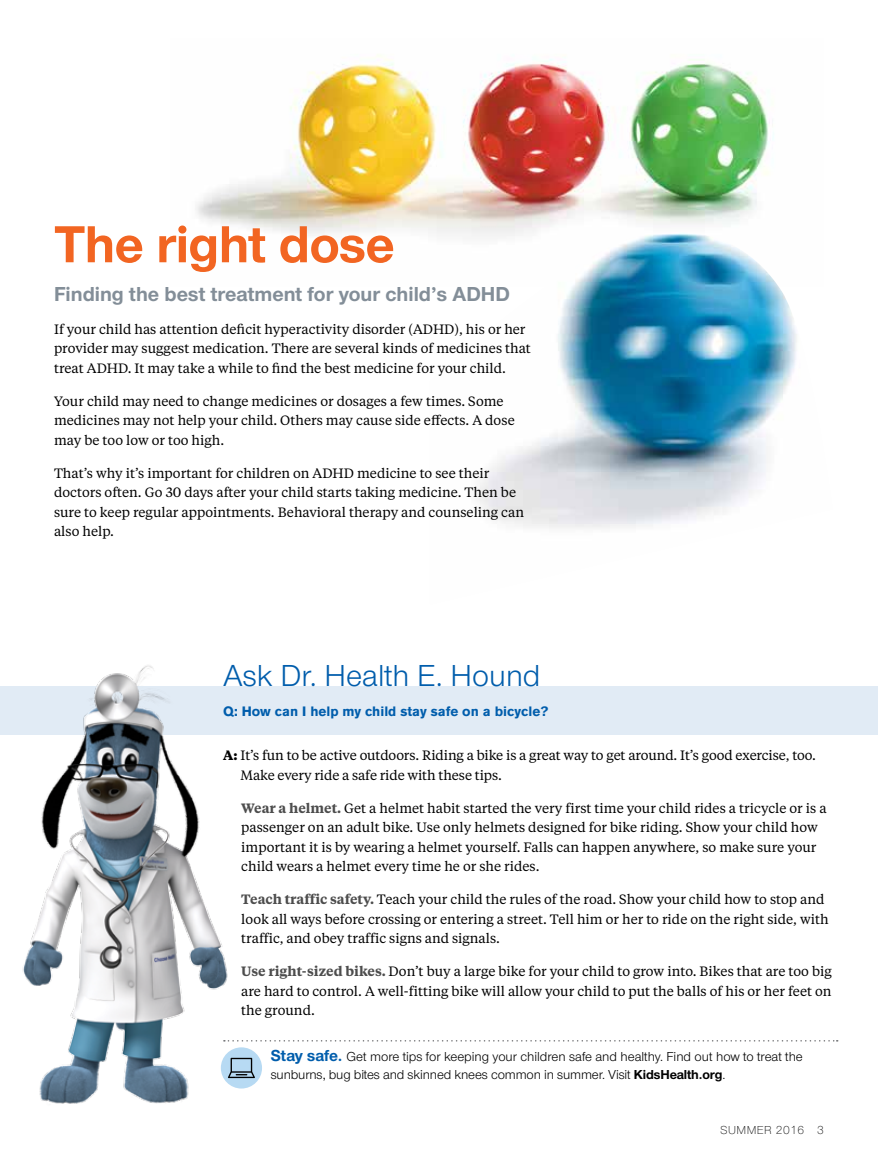
<style>
.page{position:relative;width:878px;height:1161px;background:#fff}
.page>*{position:absolute;margin:0;border:0;box-sizing:border-box;transform-origin:0 0}
.t1{font:700 54px "UHC Sans";letter-spacing:-.01em;color:#f26522}
.t2{font:31.5px "UHC Sans";color:#005dac}
.t3{font:700 21px "UHC Sans";color:#838e98}
.t4{font:13.5px/19.5px "UHC Serif Text";color:#000}
.t5{font:13.5px/18px "UHC Sans";letter-spacing:-.01em;color:#000}
.t6{font:700 13.5px "Akzidenz Grotesk BE";color:#005dac}
.t7{font:300 12px "UHC Sans";letter-spacing:.04em;color:#000}
.s1{font-weight:700}
.s2{font-weight:600;color:#4d4d4d}
.s3{font-weight:700;font-size:16.5px;color:#005dac}
</style>
<div class="page">
<div style="left:0;top:686px;width:878px;height:48px;background:#e1ebf5"></div>
<img style="left:13px;top:665px;width:229px;height:439px">
<svg style="left:224px;top:1040px;width:613px;height:2px"></svg>
<div style="left:221px;top:1047px;width:41px;height:42px;background:#b7daf3;border-radius:50%"></div>
<svg style="left:228px;top:1058px;width:27px;height:20px"></svg>
<img style="left:196px;top:55px;width:578px;height:179px">
<img style="left:430px;top:232px;width:367px;height:296px">
<h1 class="t1" style="left:54px;top:208px;width:342px">The right dose</h1>
<h3 class="t3" style="left:54px;top:280px;width:457px">Finding the best treatment for your child’s ADHD</h3>
<p class="t4" style="left:54px;top:319px;width:478px">If your child has attention deficit hyperactivity disorder (ADHD), his or her provider may suggest medication. There are several kinds of medicines that treat ADHD. It may take a while to find the best medicine for your child.</p>
<p class="t4" style="left:54px;top:391px;width:462px">Your child may need to change medicines or dosages a few times. Some medicines may not help your child. Others may cause side effects. A dose may be too low or too high.</p>
<p class="t4" style="left:54px;top:463px;width:471px">That’s why it’s important for children on ADHD medicine to see their doctors often. Go 30 days after your child starts taking medicine. Then be sure to keep regular appointments. Behavioral therapy and counseling can also help.</p>
<h2 class="t2" style="left:223px;top:656px;width:319px">Ask Dr. Health E. Hound</h2>
<p class="t6" style="left:223px;top:703px;width:327px">Q: How can I help my child stay safe on a bicycle?</p>
<p class="t4" style="left:240px;top:745px;width:577px;text-indent:-17px"><span class="s1">A:</span> It’s fun to be active outdoors. Riding a bike is a great way to get around. It’s good exercise, too.<br>Make every ride a safe ride with these tips.</p>
<p class="t4" style="left:241px;top:797px;width:586px"><span class="s2">Wear a helmet.</span> Get a helmet habit started the very first time your child rides a tricycle or is a passenger on an adult bike. Use only helmets designed for bike riding. Show your child how important it is by wearing a helmet yourself. Falls can happen anywhere, so make sure your child wears a helmet every time he or she rides.</p>
<p class="t4" style="left:241px;top:889px;width:589px"><span class="s2">Teach traffic safety.</span> Teach your child the rules of the road. Show your child how to stop and look all ways before crossing or entering a street. Tell him or her to ride on the right side, with traffic, and obey traffic signs and signals.</p>
<p class="t4" style="left:241px;top:961px;width:592px;text-align:justify"><span class="s2">Use right-sized bikes.</span> Don’t buy a large bike for your child to grow into. Bikes that are too big are hard to control. A well-fitting bike will allow your child to put the balls of his or her feet on the ground.</p>
<p class="t5" style="left:271px;top:1047px;width:533px"><span class="s3">Stay safe.</span> Get more tips for keeping your children safe and healthy. Find out how to treat the sunburns, bug bites and skinned knees common in summer. Visit <span class="s1">KidsHealth.org</span>.</p>
<p class="t7" style="left:720px;top:1122px;width:105px">SUMMER 2016 3</p>
</div>
